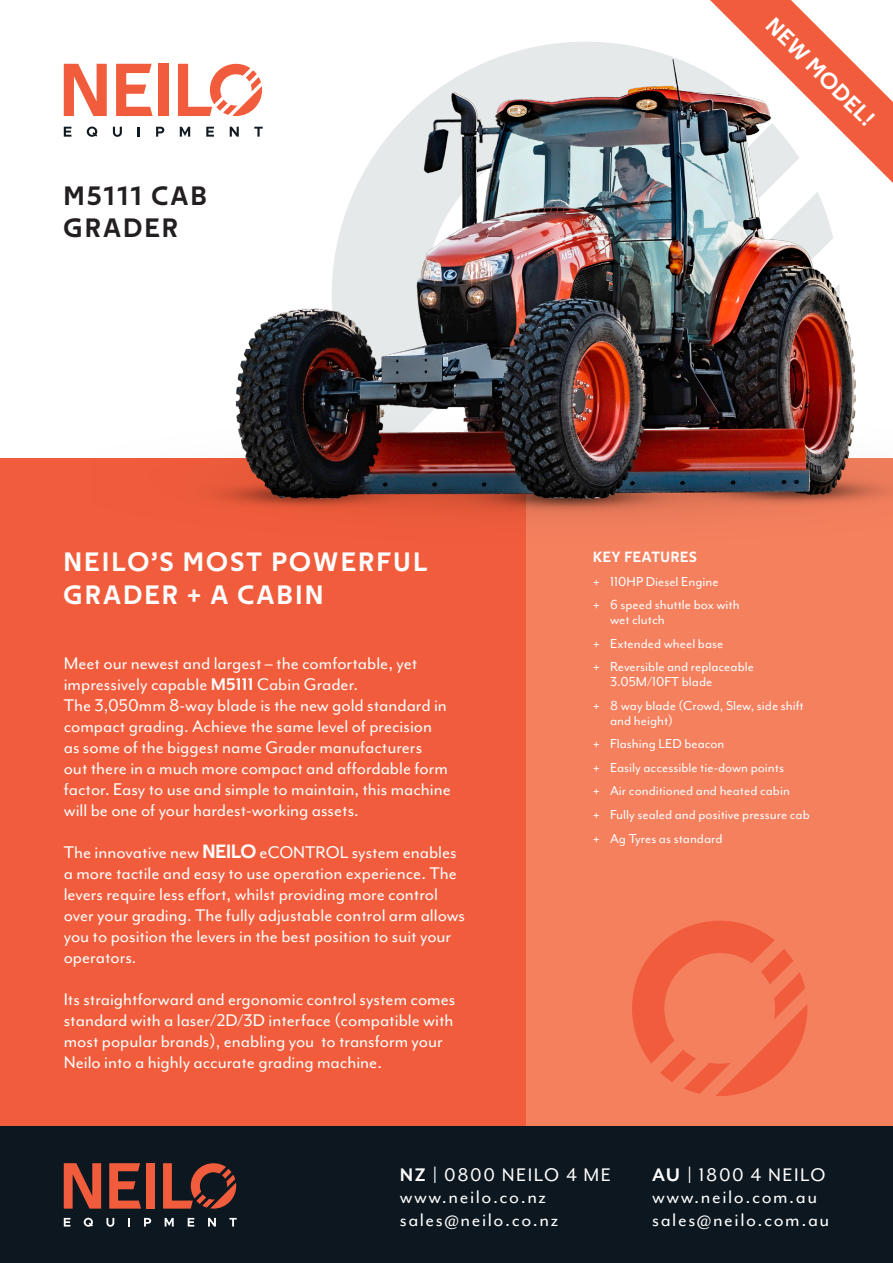
<style>
.page{position:relative;width:893px;height:1263px;background:#fff}
.page>*{position:absolute;margin:0;border:0;box-sizing:border-box;transform-origin:0 0}
.t1{font:27px/32.4px "Techna Sans";letter-spacing:.1em;color:#fff}
.t2{font:27px/32.4px "Techna Sans";letter-spacing:.1em;color:#231f20}
.t3{font:22.5px "Techna Sans";color:#fff}
.t4{font:21px "Mr Eaves Mod OT";letter-spacing:.075em;color:#fff}
.t5{font:19.5px/21px "Mr Eaves Mod OT";color:#fff}
.t6{font:15px/15px "Mr Eaves Mod OT";color:#fff}
.t7{font:15px "Techna Sans";letter-spacing:.05em;color:#fff}
.s1{font-weight:700}
.s2{font-family:"Techna Sans"}
</style>
<div class="page">
<svg style="left:494px;top:42px;width:183px;height:17px;fill:#e6e9ea"></svg>
<div style="left:525px;top:458px;width:368px;height:669px;background:#f4805e"></div>
<div style="left:0;top:458px;width:525px;height:669px;background:#f15d3c"></div>
<div style="left:0;top:1127px;width:893px;height:136px;background:#0d171f"></div>
<svg style="left:64px;top:127px;width:7px;height:10px"></svg>
<svg style="left:87px;top:127px;width:4px;height:10px"></svg>
<svg style="left:64px;top:64px;width:27px;height:52px"></svg>
<svg style="left:64px;top:1218px;width:6px;height:8px"></svg>
<svg style="left:84px;top:1218px;width:9px;height:9px"></svg>
<svg style="left:106px;top:1218px;width:8px;height:9px"></svg>
<svg style="left:128px;top:1218px;width:2px;height:8px"></svg>
<svg style="left:144px;top:1218px;width:7px;height:8px"></svg>
<svg style="left:165px;top:1218px;width:9px;height:8px"></svg>
<svg style="left:188px;top:1218px;width:6px;height:8px"></svg>
<svg style="left:208px;top:1218px;width:8px;height:8px"></svg>
<svg style="left:229px;top:1218px;width:8px;height:8px"></svg>
<svg style="left:163px;top:1163px;width:73px;height:45px"></svg>
<svg style="left:64px;top:1163px;width:37px;height:45px"></svg>
<svg style="left:109px;top:1163px;width:32px;height:45px"></svg>
<div style="left:146px;top:1163px;width:9px;height:45px;background:#f15d3c"></div>
<svg style="left:632px;top:921px;width:175px;height:175px"></svg>
<svg style="left:710px;top:0;width:140px;height:59px"></svg>
<img style="left:91px;top:59px;width:802px;height:497px">
<p class="t2" style="left:64px;top:179px;width:144px">M5111 CAB<br>GRADER</p>
<p class="t1" style="left:64px;top:546px;width:365px">NEILO’S MOST POWERFUL<br>GRADER + A CABIN</p>
<p class="t5" style="left:64px;top:653px;width:355px">Meet our newest and largest – the comfortable, yet impressively capable <span class="s1">M5111</span> Cabin Grader.</p>
<p class="t5" style="left:64px;top:695px;width:389px">The 3,050mm 8-way blade is the new gold standard in compact grading. Achieve the same level of precision as some of the biggest name Grader manufacturers<br>out there in a much more compact and affordable form factor. Easy to use and simple to maintain, this machine will be one of your hardest-working assets.</p>
<p class="t5" style="left:64px;top:842px;width:403px">The innovative new <span class="s2">NEILO</span> eCONTROL system enables a more tactile and easy to use operation experience. The levers require less effort, whilst providing more control over your grading. The fully adjustable control arm allows you to position the levers in the best position to suit your operators.</p>
<p class="t5" style="left:64px;top:989px;width:393px">Its straightforward and ergonomic control system comes standard with a laser/2D/3D interface (compatible with most popular brands), enabling you to transform your Neilo into a highly accurate grading machine.</p>
<p class="t3" style="left:779px;top:12px;width:143px;rotate:45deg">NEW MODEL!</p>
<p class="t7" style="left:593px;top:548px;width:105px">KEY FEATURES</p>
<p class="t6" style="left:593px;top:574px;width:127px">+ 110HP Diesel Engine</p>
<p class="t6" style="left:610px;top:597px;width:131px;text-indent:-17px">+ 6 speed shuttle box with wet clutch</p>
<p class="t6" style="left:593px;top:636px;width:132px">+ Extended wheel base</p>
<p class="t6" style="left:610px;top:659px;width:145px;text-indent:-17px">+ Reversible and replaceable<br>3.05M/10FT blade</p>
<p class="t6" style="left:610px;top:698px;width:195px;text-indent:-17px">+ 8 way blade (Crowd, Slew, side shift and height)</p>
<p class="t6" style="left:593px;top:736px;width:133px">+ Flashing LED beacon</p>
<p class="t6" style="left:593px;top:760px;width:192px">+ Easily accessible tie-down points</p>
<p class="t6" style="left:593px;top:783px;width:198px">+ Air conditioned and heated cabin</p>
<p class="t6" style="left:593px;top:807px;width:218px">+ Fully sealed and positive pressure cab</p>
<p class="t6" style="left:593px;top:830px;width:131px">+ Ag Tyres as standard</p>
<p class="t4" style="left:400px;top:1163px;width:213px"><span class="s1">NZ |</span> 0800 NEILO 4 ME</p>
<p class="t4" style="left:400px;top:1185px;width:148px">www.neilo.co.nz</p>
<p class="t4" style="left:400px;top:1208px;width:160px">sales@neilo.co.nz</p>
<p class="t4" style="left:652px;top:1163px;width:175px"><span class="s1">AU |</span> 1800 4 NEILO</p>
<p class="t4" style="left:652px;top:1185px;width:166px">www.neilo.com.au</p>
<p class="t4" style="left:652px;top:1208px;width:179px">sales@neilo.com.au</p>
</div>
